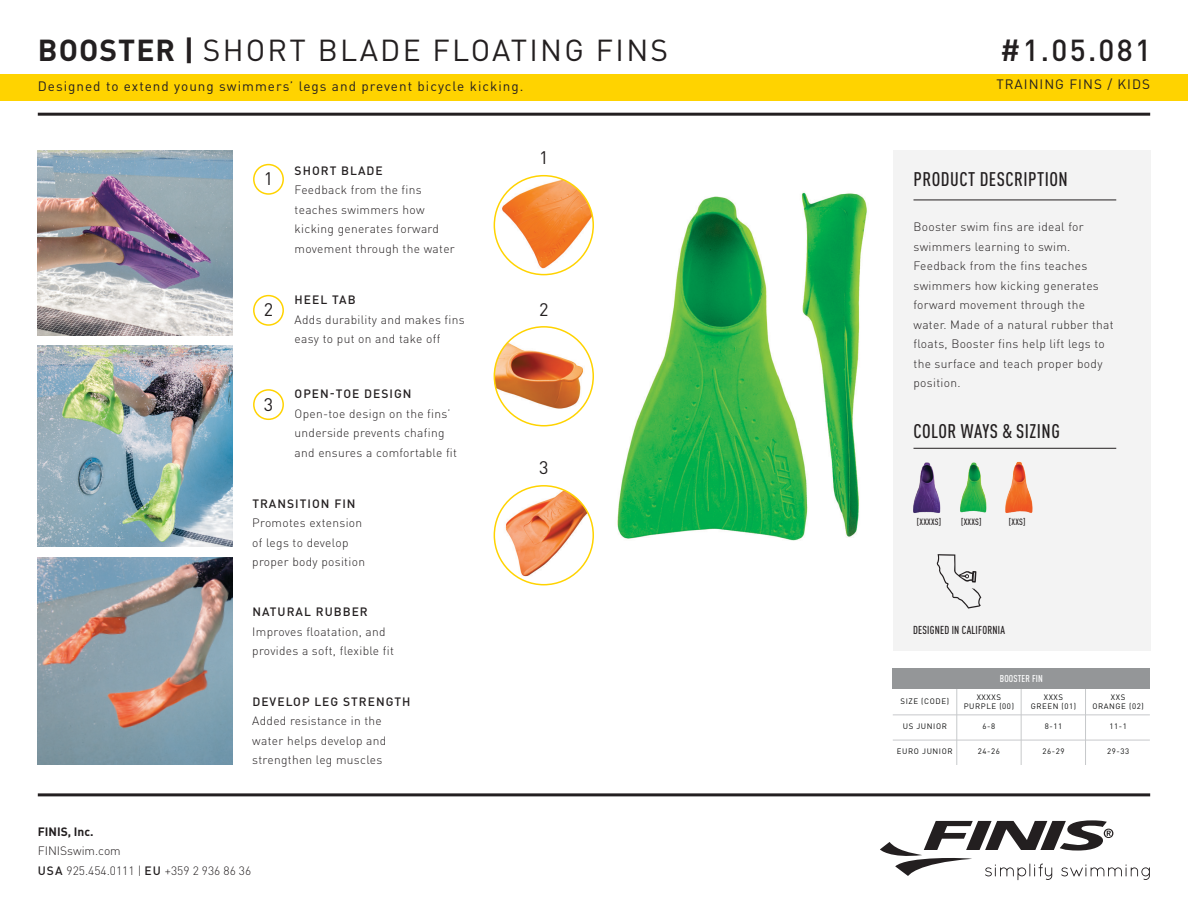
<style>
.page{position:relative;width:1188px;height:918px;background:#fff}
.page>*{position:absolute;margin:0;border:0;box-sizing:border-box;transform-origin:0 0}
.t1{font:30px "DIN Pro";letter-spacing:.075em;color:#231f20}
.t2{font:500 30px "DIN Pro";color:#231f20}
.t3{font:500 condensed 19.5px "DIN Pro";letter-spacing:.025em;color:#231f20}
.t4{font:18px "DIN Pro";color:#231f20}
.t5{font:13.5px "DIN Pro";letter-spacing:.075em;color:#231f20}
.t6{font:300 12px/19.5px "DIN Pro";letter-spacing:.025em;color:#231f20}
.t7{font:500 12px "DIN Pro";letter-spacing:.085em;color:#231f20}
.t8{font:300 12px/19.5px "DIN Pro";color:#231f20}
.t9{font:700 12px "DIN Pro";color:#231f20}
.t10{font:500 condensed 11.4px "DIN Pro";letter-spacing:.02em;color:#231f20;scale:.95 1}
.t11{font:500 condensed 9.9px "DIN Pro";letter-spacing:.015em;color:#fff}
.t12{font:500 condensed 9px "DIN Pro";letter-spacing:.025em;color:#231f20}
.t13{font:7.8px/9.4px "DIN Pro";letter-spacing:.075em;color:#0c0d0d;text-align:center}
.s1{font-weight:700}
.s2{font-weight:500}
</style>
<div class="page">
<div style="left:0;top:74px;width:1188px;height:27px;background:#ffd300"></div>
<div style="left:893px;top:151px;width:257px;height:500px;background:#f3f3f3"></div>
<hr style="left:38px;top:113px;width:1112px;height:3px;background:#231f20">
<hr style="left:38px;top:793px;width:1112px;height:3px;background:#231f20">
<svg style="left:880px;top:820px;width:270px;height:60px"></svg>
<hr style="left:914px;top:200px;width:202px;height:1px;background:#231f20">
<img style="left:38px;top:558px;width:195px;height:207px">
<img style="left:38px;top:346px;width:195px;height:200px">
<img style="left:38px;top:151px;width:195px;height:185px">
<img style="left:617px;top:192px;width:250px;height:349px">
<img style="left:498px;top:176px;width:95px;height:97px">
<div style="left:494px;top:175px;width:100px;height:100px;border:2px solid #ffd300;border-radius:50%"></div>
<img style="left:494px;top:327px;width:99px;height:99px;border-radius:49px">
<div style="left:494px;top:326px;width:100px;height:100px;border:2px solid #ffd300;border-radius:50%"></div>
<img style="left:499px;top:486px;width:94px;height:91px">
<div style="left:494px;top:485px;width:100px;height:100px;border:2px solid #ffd300;border-radius:50%"></div>
<div style="left:253px;top:164px;width:31px;height:31px;border:2px solid #ffd300;border-radius:50%"></div>
<div style="left:253px;top:295px;width:31px;height:31px;border:2px solid #ffd300;border-radius:50%"></div>
<div style="left:253px;top:389px;width:31px;height:31px;border:2px solid #ffd300;border-radius:50%"></div>
<svg style="left:937px;top:554px;width:44px;height:54px"></svg>
<hr style="left:914px;top:448px;width:202px;height:1px;background:#231f20">
<img style="left:913px;top:462px;width:28px;height:51px">
<img style="left:1005px;top:462px;width:28px;height:51px">
<img style="left:960px;top:462px;width:27px;height:51px">
<hr style="left:956px;top:684px;width:1px;height:81px;background:#c7c9cb">
<hr style="left:1021px;top:684px;width:1px;height:81px;background:#c7c9cb">
<hr style="left:1085px;top:684px;width:1px;height:81px;background:#c7c9cb">
<div style="left:893px;top:668px;width:257px;height:20px;background:#949698"></div>
<hr style="left:893px;top:714px;width:257px;height:1px;background:#c7c9cb">
<hr style="left:893px;top:740px;width:257px;height:1px;background:#c7c9cb">
<h1 class="t1" style="left:38px;top:29px;width:632px"><span class="s1">BOOSTER |</span> SHORT BLADE FLOATING FINS</h1>
<p class="t5" style="left:38px;top:77px;width:487px">Designed to extend young swimmers’ legs and prevent bicycle kicking.</p>
<p class="t5" style="left:996px;top:75px;width:155px">TRAINING FINS / KIDS</p>
<h1 class="t2" style="left:1000px;top:29px;width:152px">#1.05.081</h1>
<h3 class="t4" style="left:264px;top:167px;width:11px">1</h3>
<p class="t7" style="left:295px;top:162px;width:90px">SHORT BLADE</p>
<p class="t6" style="left:295px;top:180px;width:162px">Feedback from the fins teaches swimmers how kicking generates forward movement through the water</p>
<h3 class="t4" style="left:539px;top:146px;width:11px">1</h3>
<p class="t7" style="left:295px;top:292px;width:63px">HEEL TAB</p>
<p class="t6" style="left:295px;top:309px;width:172px">Adds durability and makes fins easy to put on and take off</p>
<h3 class="t4" style="left:264px;top:297px;width:11px">2</h3>
<h3 class="t4" style="left:539px;top:297px;width:11px">2</h3>
<h3 class="t4" style="left:264px;top:392px;width:11px">3</h3>
<p class="t7" style="left:295px;top:386px;width:118px">OPEN-TOE DESIGN</p>
<p class="t6" style="left:295px;top:403px;width:164px">Open-toe design on the fins’ underside prevents chafing and ensures a comfortable fit</p>
<p class="t7" style="left:252px;top:495px;width:105px">TRANSITION FIN</p>
<p class="t6" style="left:252px;top:513px;width:114px">Promotes extension of legs to develop proper body position</p>
<p class="t7" style="left:252px;top:604px;width:117px">NATURAL RUBBER</p>
<p class="t6" style="left:252px;top:621px;width:143px">Improves floatation, and provides a soft, flexible fit</p>
<p class="t7" style="left:252px;top:693px;width:160px">DEVELOP LEG STRENGTH</p>
<p class="t6" style="left:252px;top:711px;width:135px">Added resistance in the water helps develop and strengthen leg muscles</p>
<p class="t9" style="left:38px;top:823px;width:57px">FINIS, Inc.</p>
<p class="t8" style="left:38px;top:840px;width:215px">FINISswim.com<br><span class="s2">USA</span> 925.454.0111 | <span class="s2">EU</span> +359 2 936 86 36</p>
<h3 class="t4" style="left:539px;top:456px;width:11px">3</h3>
<h2 class="t3" style="left:914px;top:168px;width:156px">PRODUCT DESCRIPTION</h2>
<p class="t6" style="left:914px;top:217px;width:202px">Booster swim fins are ideal for swimmers learning to swim.<br>Feedback from the fins teaches swimmers how kicking generates forward movement through the water. Made of a natural rubber that floats, Booster fins help lift legs to the surface and teach proper body position.</p>
<h2 class="t3" style="left:914px;top:419px;width:148px">COLOR WAYS &amp; SIZING</h2>
<p class="t12" style="left:917px;top:516px;width:26px">[XXXXS]</p>
<p class="t12" style="left:961px;top:516px;width:22px">[XXXS]</p>
<p class="t12" style="left:1009px;top:516px;width:18px">[XXS]</p>
<p class="t10" style="left:913px;top:623px;width:98px">DESIGNED IN CALIFORNIA</p>
<p class="t11" style="left:1000px;top:673px;width:45px">BOOSTER FIN</p>
<p class="t13" style="left:901px;top:696px;width:50px">SIZE (CODE)</p>
<p class="t13" style="left:964px;top:692px;width:52px">XXXXS<br>PURPLE (00)</p>
<p class="t13" style="left:1031px;top:692px;width:47px">XXXS<br>GREEN (01)</p>
<p class="t13" style="left:1092px;top:692px;width:53px">XXS<br>ORANGE (02)</p>
<p class="t13" style="left:903px;top:721px;width:46px">US JUNIOR</p>
<p class="t13" style="left:982px;top:721px;width:14px">6-8</p>
<p class="t13" style="left:1045px;top:721px;width:19px">8-11</p>
<p class="t13" style="left:1109px;top:721px;width:19px">11-1</p>
<p class="t13" style="left:897px;top:746px;width:57px">EURO JUNIOR</p>
<p class="t13" style="left:978px;top:746px;width:24px">24-26</p>
<p class="t13" style="left:1042px;top:746px;width:24px">26-29</p>
<p class="t13" style="left:1107px;top:746px;width:24px">29-33</p>
</div>
